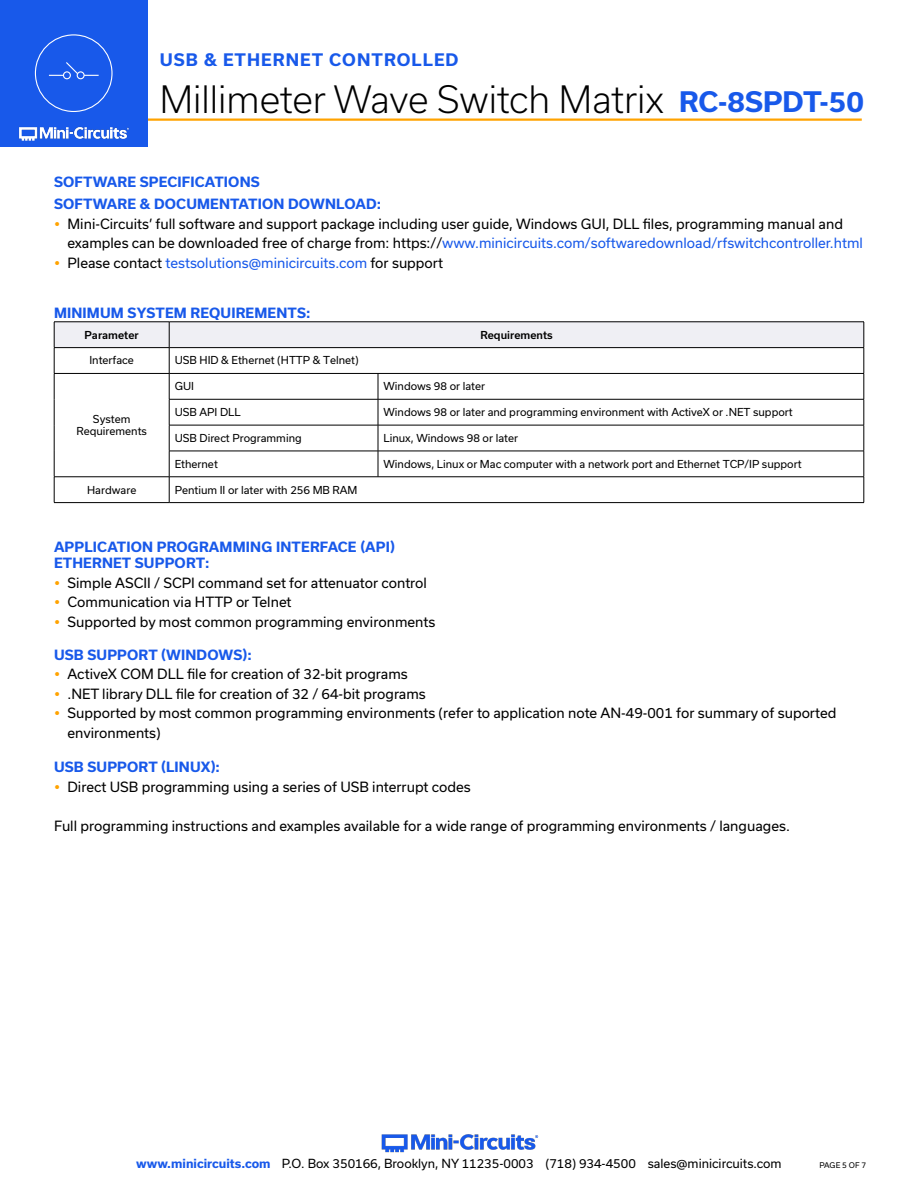
<style>
.page{position:relative;width:918px;height:1188px;background:#fff}
.page>*{position:absolute;margin:0;border:0;box-sizing:border-box;transform-origin:0 0}
.t1{font:300 36px "Usual";color:#000}
.t2{font:700 27px "Usual";color:#1859ea}
.t3{font:700 16.5px "Usual";letter-spacing:.065em;color:#1859ea}
.Bulleted_list{font:13.5px/19.5px "Usual";color:#000}
.Blue_Headers{font:700 13.5px "Usual";letter-spacing:.015em;color:#1859ea}
.t4{font:13.5px "Usual";color:#1859ea}
.t5{font:12px "Usual";color:#000}
.Table_Body_Left_Just{font:10.5px "Usual";color:#000}
.Table_Body_Center{font:10.5px "Usual";color:#000}
.Table_Header_Center{font:500 10.5px "Usual";color:#000}
.t6{font:7.5px "Usual";color:#000}
.s1{color:#1859ea}
.s2{color:#000}
.s3{font-weight:700;color:#1859ea}
</style>
<div class="page">
<hr style="left:129px;top:118px;width:733px;height:3px;background:#ffa300">
<div style="left:0;top:0;width:147px;height:147px;background:#1859ea"></div>
<hr style="left:917px;top:0;width:1px;height:147px;background:#1859ea">
<img style="left:19px;top:126px;width:110px;height:15px">
<img style="left:381px;top:1134px;width:158px;height:19px">
<div style="left:35px;top:34px;width:78px;height:78px;border:1px solid #fff;border-radius:50%"></div>
<div style="left:63px;top:71px;width:8px;height:8px;border:1px solid #fff;border-radius:50%"></div>
<div style="left:77px;top:71px;width:8px;height:8px;border:1px solid #fff;border-radius:50%"></div>
<svg style="left:49px;top:62px;width:50px;height:14px"></svg>
<svg style="left:54px;top:322px;width:811px;height:180px"></svg>
<hr style="left:54px;top:502px;width:115px;height:1px;background:#000">
<hr style="left:169px;top:502px;width:209px;height:1px;background:#000">
<hr style="left:378px;top:502px;width:486px;height:1px;background:#000">
<p class="t3" style="left:160px;top:51px;width:300px">USB &amp; ETHERNET CONTROLLED</p>
<h1 class="t1" style="left:160px;top:78px;width:506px">Millimeter Wave Switch Matrix</h1>
<h2 class="t2" style="left:679px;top:86px;width:186px">RC-8SPDT-50</h2>
<p class="Blue_Headers" style="left:54px;top:174px;width:207px">SOFTWARE SPECIFICATIONS</p>
<p class="Blue_Headers" style="left:54px;top:196px;width:329px">SOFTWARE &amp; DOCUMENTATION DOWNLOAD:</p>
<p class="Bulleted_list" style="left:68px;top:214px;width:797px">Mini-Circuits’ full software and support package including user guide, Windows GUI, DLL files, programming manual and examples can be downloaded free of charge from: https://<span class="s1">www.minicircuits.com/softwaredownload/rfswitchcontroller.html</span></p>
<p class="t4" style="left:68px;top:255px;width:377px"><span class="s2">Please contact</span> testsolutions@minicircuits.com <span class="s2">for support</span></p>
<p class="Blue_Headers" style="left:54px;top:305px;width:258px">MINIMUM SYSTEM REQUIREMENTS:</p>
<p class="Table_Header_Center" style="left:85px;top:329px;width:56px">Parameter</p>
<p class="Table_Header_Center" style="left:480px;top:329px;width:74px">Requirements</p>
<p class="Table_Body_Center" style="left:89px;top:354px;width:46px">Interface</p>
<p class="Table_Body_Left_Just" style="left:175px;top:354px;width:185px">USB HID &amp; Ethernet (HTTP &amp; Telnet)</p>
<p class="Table_Body_Center" style="left:93px;top:413px;width:39px">System</p>
<p class="Table_Body_Center" style="left:76px;top:425px;width:72px">Requirements</p>
<p class="Table_Body_Left_Just" style="left:175px;top:380px;width:21px">GUI</p>
<p class="Table_Body_Left_Just" style="left:384px;top:380px;width:103px">Windows 98 or later</p>
<p class="Table_Body_Left_Just" style="left:175px;top:406px;width:67px">USB API DLL</p>
<p class="Table_Body_Left_Just" style="left:384px;top:406px;width:411px">Windows 98 or later and programming environment with ActiveX or .NET support</p>
<p class="Table_Body_Left_Just" style="left:175px;top:432px;width:129px">USB Direct Programming</p>
<p class="Table_Body_Left_Just" style="left:384px;top:432px;width:136px">Linux, Windows 98 or later</p>
<p class="Table_Body_Left_Just" style="left:175px;top:458px;width:45px">Ethernet</p>
<p class="Table_Body_Left_Just" style="left:384px;top:458px;width:420px">Windows, Linux or Mac computer with a network port and Ethernet TCP/IP support</p>
<p class="Table_Body_Center" style="left:87px;top:484px;width:51px">Hardware</p>
<p class="Table_Body_Left_Just" style="left:175px;top:484px;width:184px">Pentium II or later with 256 MB RAM</p>
<p class="Blue_Headers" style="left:54px;top:539px;width:342px">APPLICATION PROGRAMMING INTERFACE (API)</p>
<p class="Blue_Headers" style="left:54px;top:556px;width:157px">ETHERNET SUPPORT:</p>
<p class="Bulleted_list" style="left:68px;top:573px;width:361px">Simple ASCII / SCPI command set for attenuator control</p>
<p class="Bulleted_list" style="left:68px;top:593px;width:226px">Communication via HTTP or Telnet</p>
<p class="Bulleted_list" style="left:68px;top:612px;width:369px">Supported by most common programming environments</p>
<p class="Blue_Headers" style="left:54px;top:647px;width:199px">USB SUPPORT (WINDOWS):</p>
<p class="Bulleted_list" style="left:68px;top:664px;width:342px">ActiveX COM DLL file for creation of 32-bit programs</p>
<p class="Bulleted_list" style="left:68px;top:684px;width:360px">.NET library DLL file for creation of 32 / 64-bit programs</p>
<p class="Bulleted_list" style="left:68px;top:703px;width:770px">Supported by most common programming environments (refer to application note AN-49-001 for summary of suported environments)</p>
<p class="Blue_Headers" style="left:54px;top:759px;width:168px">USB SUPPORT (LINUX):</p>
<p class="Bulleted_list" style="left:68px;top:777px;width:405px">Direct USB programming using a series of USB interrupt codes</p>
<p class="Bulleted_list" style="left:54px;top:816px;width:737px">Full programming instructions and examples available for a wide range of programming environments / languages.</p>
<p class="t5" style="left:136px;top:1157px;width:647px"><span class="s3">www.minicircuits.com</span> P.O. Box 350166, Brooklyn, NY 11235-0003 (718) 934-4500 sales@minicircuits.com</p>
<p class="t6" style="left:819px;top:1161px;width:48px">PAGE 5 OF 7</p>
</div>
